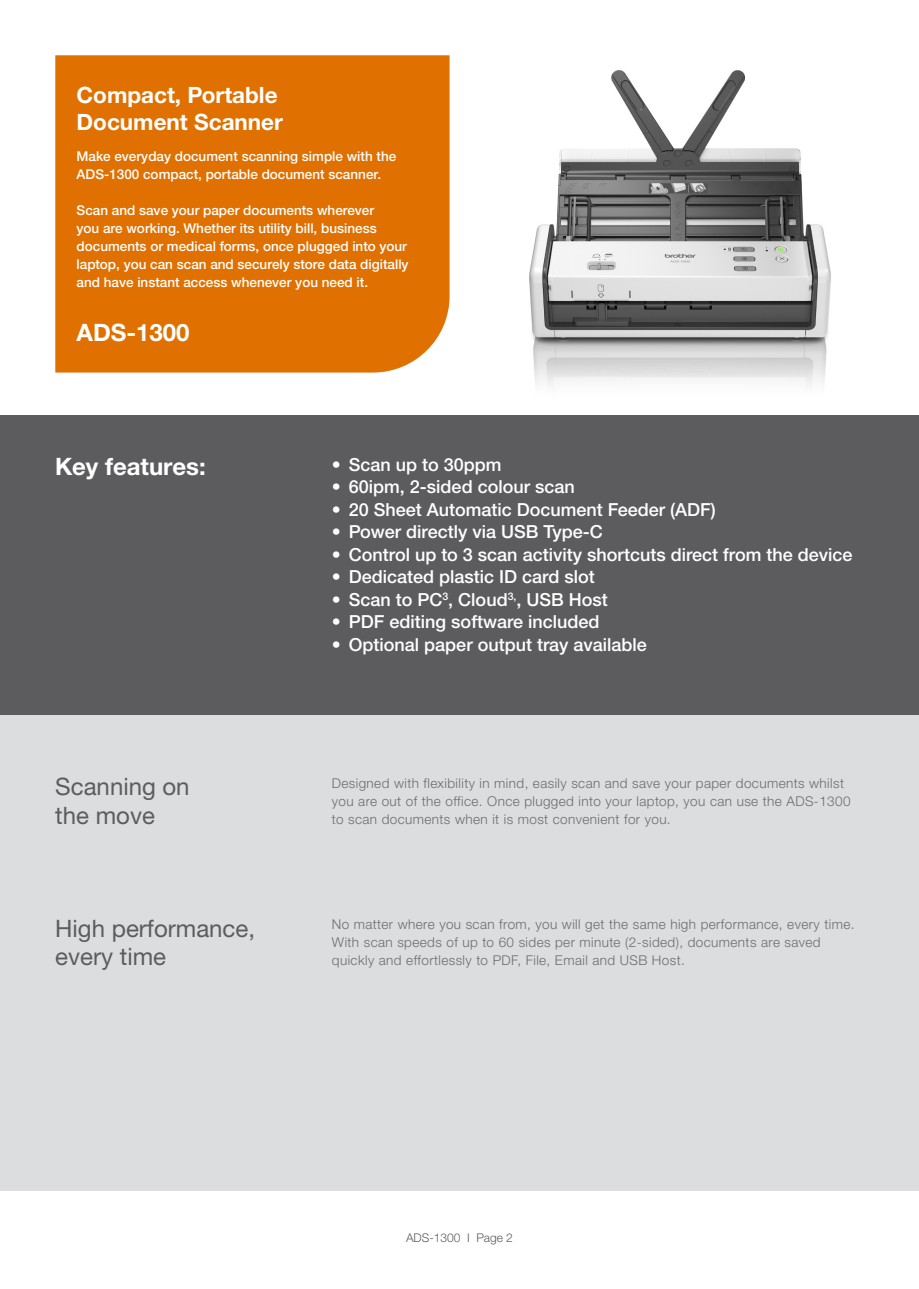
<style>
.page{position:relative;width:919px;height:1289px;background:#fff}
.page>*{position:absolute;margin:0;border:0;box-sizing:border-box;transform-origin:0 0}
.t1{font:24px/28.5px "Helvetica Neue LTW1 G";color:#5c5c5f}
.t2{font:700 24px "Helvetica Neue LTW1 G";color:#fff}
.t3{font:700 22.5px/27px "Helvetica Neue LTW1 G";color:#fff}
.t4{font:500 18px "Helvetica Neue LTW1 G";color:#fff}
.t5{font:300 13.5px/18px "Helvetica Neue LTW1 G";letter-spacing:.03em;color:#6c6d70}
.t6{font:500 13.5px/18px "Helvetica Neue LTW1 G";color:#fff}
.t7{font:300 12px "Helvetica Neue LTW1 G";color:#5c5c5f}
</style>
<div class="page">
<div style="left:0;top:714px;width:918px;height:477px;background:#dcdddf"></div>
<img style="left:529px;top:70px;width:302px;height:316px">
<div style="left:55px;top:55px;width:394px;height:317px;background:#e07000"></div>
<div style="left:0;top:415px;width:918px;height:299px;background:#5c5c5f"></div>
<h2 class="t3" style="left:77px;top:82px;width:208px">Compact, Portable<br>Document Scanner</h2>
<p class="t6" style="left:77px;top:147px;width:321px">Make everyday document scanning simple with the<br>ADS-1300 compact, portable document scanner.</p>
<p class="t6" style="left:77px;top:201px;width:333px">Scan and save your paper documents wherever<br>you are working. Whether its utility bill, business documents or medical forms, once plugged into your laptop, you can scan and securely store data digitally and have instant access whenever you need it.</p>
<h1 class="t2" style="left:77px;top:317px;width:114px">ADS-1300</h1>
<h1 class="t2" style="left:55px;top:451px;width:152px">Key features:</h1>
<h1 class="t1" style="left:55px;top:772px;width:136px">Scanning on the move</h1>
<h1 class="t1" style="left:55px;top:913px;width:201px">High performance, every time</h1>
<h3 class="t4" style="left:332px;top:453px;width:171px">• Scan up to 30ppm</h3>
<h3 class="t4" style="left:332px;top:476px;width:244px">• 60ipm, 2-sided colour scan</h3>
<h3 class="t4" style="left:332px;top:498px;width:385px">• 20 Sheet Automatic Document Feeder (ADF)</h3>
<h3 class="t4" style="left:332px;top:521px;width:272px">• Power directly via USB Type-C</h3>
<h3 class="t4" style="left:332px;top:543px;width:522px">• Control up to 3 scan activity shortcuts direct from the device</h3>
<h3 class="t4" style="left:332px;top:566px;width:264px">• Dedicated plastic ID card slot</h3>
<h3 class="t4" style="left:332px;top:588px;width:277px">• Scan to PC<sup>3</sup>, Cloud<sup>3,</sup>, USB Host</h3>
<h3 class="t4" style="left:332px;top:611px;width:269px">• PDF editing software included</h3>
<h3 class="t4" style="left:332px;top:633px;width:316px">• Optional paper output tray available</h3>
<p class="t5" style="left:332px;top:774px;width:520px">Designed with flexibility in mind, easily scan and save your paper documents whilst you are out of the office. Once plugged into your laptop, you can use the ADS-1300 to scan documents when it is most convenient for you.</p>
<p class="t5" style="left:332px;top:915px;width:524px">No matter where you scan from, you will get the same high performance, every time.<br>With scan speeds of up to 60 sides per minute (2-sided), documents are saved quickly and effortlessly to PDF, File, Email and USB Host.</p>
<p class="t7" style="left:406px;top:1230px;width:108px">ADS-1300 I Page 2</p>
</div>
